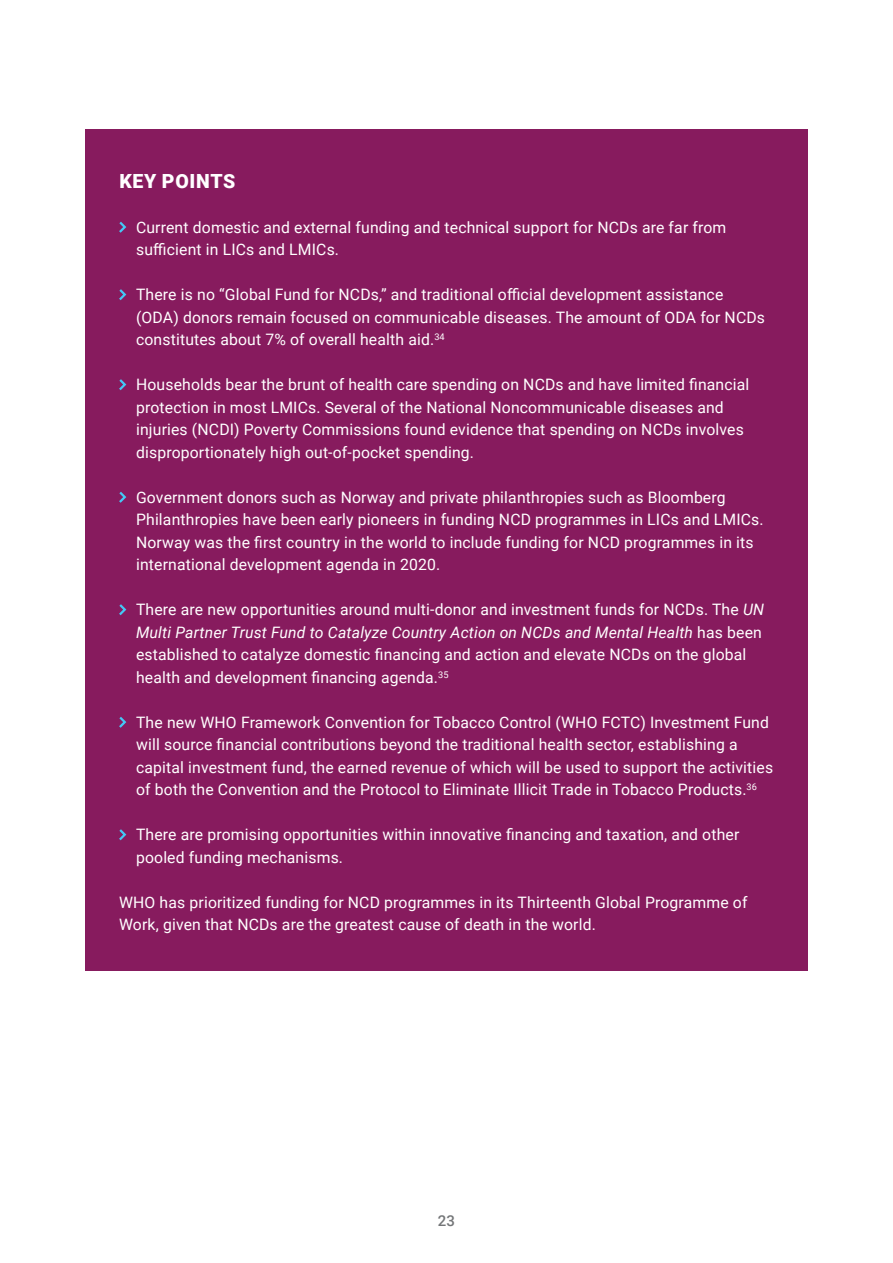
<style>
.page{position:relative;width:893px;height:1263px;background:#fff}
.page>*{position:absolute;margin:0;border:0;box-sizing:border-box;transform-origin:0 0}
.t1{font:900 19.5px "Roboto";letter-spacing:.035em;color:#fff}
.t2{font:15.75px/22.5px "Roboto";letter-spacing:.01em;color:#fff}
.t3{font:500 15px "Roboto";color:#747678}
.s1{font-style:italic}
</style>
<div class="page">
<div style="left:85px;top:129px;width:723px;height:842px;background:#871b5e"></div>
<svg style="left:119px;top:221px;width:8px;height:12px"></svg>
<svg style="left:119px;top:289px;width:8px;height:12px"></svg>
<svg style="left:119px;top:379px;width:8px;height:12px"></svg>
<svg style="left:119px;top:492px;width:8px;height:11px"></svg>
<svg style="left:119px;top:604px;width:8px;height:12px"></svg>
<svg style="left:119px;top:717px;width:8px;height:11px"></svg>
<svg style="left:119px;top:829px;width:8px;height:12px"></svg>
<p class="t1" style="left:119px;top:167px;width:118px">KEY POINTS</p>
<p class="t2" style="left:136px;top:215px;width:592px">Current domestic and external funding and technical support for NCDs are far from sufficient in LICs and LMICs.</p>
<p class="t2" style="left:136px;top:283px;width:630px">There is no “Global Fund for NCDs,” and traditional official development assistance (ODA) donors remain focused on communicable diseases. The amount of ODA for NCDs constitutes about 7% of overall health aid.<sup>34</sup></p>
<p class="t2" style="left:136px;top:373px;width:615px">Households bear the brunt of health care spending on NCDs and have limited financial protection in most LMICs. Several of the National Noncommunicable diseases and injuries (NCDI) Poverty Commissions found evidence that spending on NCDs involves disproportionately high out-of-pocket spending.</p>
<p class="t2" style="left:136px;top:485px;width:629px">Government donors such as Norway and private philanthropies such as Bloomberg Philanthropies have been early pioneers in funding NCD programmes in LICs and LMICs.<br>Norway was the first country in the world to include funding for NCD programmes in its international development agenda in 2020.</p>
<p class="t2" style="left:136px;top:598px;width:629px">There are new opportunities around multi-donor and investment funds for NCDs. The <span class="s1">UN Multi Partner Trust Fund to Catalyze Country Action on NCDs and Mental Health</span> has been established to catalyze domestic financing and action and elevate NCDs on the global health and development financing agenda.<sup>35</sup></p>
<p class="t2" style="left:136px;top:710px;width:639px">The new WHO Framework Convention for Tobacco Control (WHO FCTC) Investment Fund will source financial contributions beyond the traditional health sector, establishing a capital investment fund, the earned revenue of which will be used to support the activities of both the Convention and the Protocol to Eliminate Illicit Trade in Tobacco Products.<sup>36</sup></p>
<p class="t2" style="left:136px;top:823px;width:605px">There are promising opportunities within innovative financing and taxation, and other pooled funding mechanisms.</p>
<p class="t2" style="left:119px;top:890px;width:630px">WHO has prioritized funding for NCD programmes in its Thirteenth Global Programme of<br>Work, given that NCDs are the greatest cause of death in the world.</p>
<p class="t3" style="left:438px;top:1210px;width:19px">23</p>
</div>
